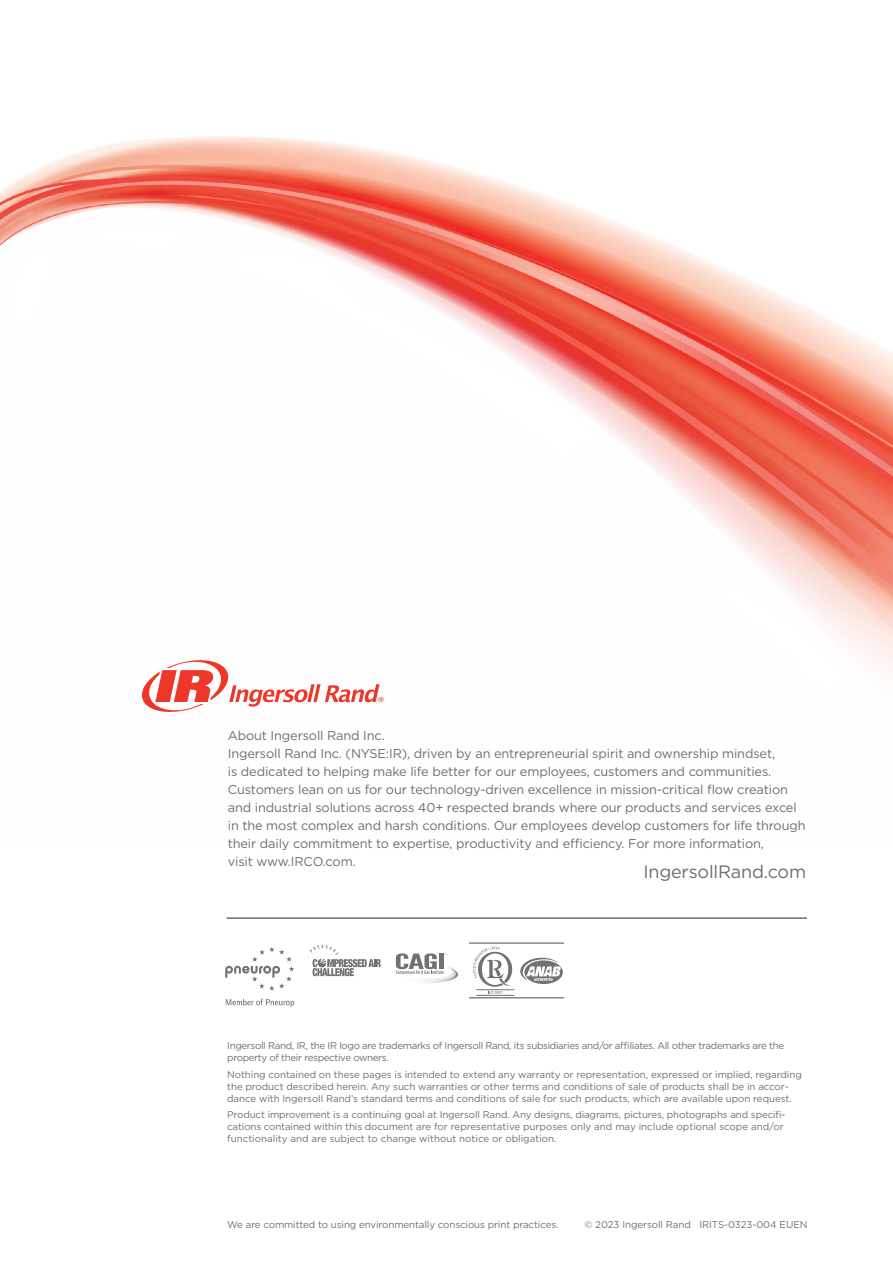
<style>
.page{position:relative;width:893px;height:1263px;background:#fff}
.page>*{position:absolute;margin:0;border:0;box-sizing:border-box;transform-origin:0 0}
.t1{font:18px "Gotham";letter-spacing:-.01em;color:#6d6e71}
.t2{font:12.75px/18px "Gotham";letter-spacing:-.01em;color:#6d6e71}
.t3{font:9.75px/12px "Gotham";letter-spacing:-.01em;color:#6d6e71}
.t4{font:9.75px/12px "Gotham";letter-spacing:-.035em;color:#6d6e71}
.t5{font:300 condensed 2.85px "Helvetica Neue";color:#717073}
</style>
<div class="page">
<svg style="left:396px;top:942px;width:168px;height:56px"></svg>
<svg style="left:225px;top:947px;width:69px;height:44px"></svg>
<svg style="left:226px;top:999px;width:68px;height:8px"></svg>
<svg style="left:310px;top:945px;width:71px;height:31px"></svg>
<hr style="left:227px;top:917px;width:580px;height:2px;background:#6d6e71">
<img style="left:0;top:136px;width:893px;height:576px">
<p class="t2" style="left:228px;top:726px;width:579px">About Ingersoll Rand Inc.<br>Ingersoll Rand Inc. (NYSE:IR), driven by an entrepreneurial spirit and ownership mindset,<br>is dedicated to helping make life better for our employees, customers and communities.<br>Customers lean on us for our technology-driven excellence in mission-critical flow creation and industrial solutions across 40+ respected brands where our products and services excel in the most complex and harsh conditions. Our employees develop customers for life through their daily commitment to expertise, productivity and efficiency. For more information,<br>visit www.IRCO.com.</p>
<h1 class="t1" style="left:643px;top:859px;width:164px">IngersollRand.com</h1>
<p class="t5" style="left:445px;top:953px;width:4px">™</p>
<p class="t4" style="left:227px;top:1040px;width:559px">Ingersoll Rand, IR, the IR logo are trademarks of Ingersoll Rand, its subsidiaries and/or affiliates. All other trademarks are the property of their respective owners.</p>
<p class="t3" style="left:227px;top:1068px;width:576px">Nothing contained on these pages is intended to extend any warranty or representation, expressed or implied, regarding the product described herein. Any such warranties or other terms and conditions of sale of products shall be in accor&shy;dance with Ingersoll Rand’s standard terms and conditions of sale for such products, which are available upon request.</p>
<p class="t3" style="left:227px;top:1108px;width:560px">Product improvement is a continuing goal at Ingersoll Rand. Any designs, diagrams, pictures, photographs and specifi&shy;cations contained within this document are for representative purposes only and may include optional scope and/or functionality and are subject to change without notice or obligation.</p>
<p class="t3" style="left:227px;top:1218px;width:333px">We are committed to using environmentally conscious print practices.</p>
<p class="t3" style="left:584px;top:1218px;width:225px">© 2023 Ingersoll Rand IRITS-0323-004 EUEN</p>
</div>
